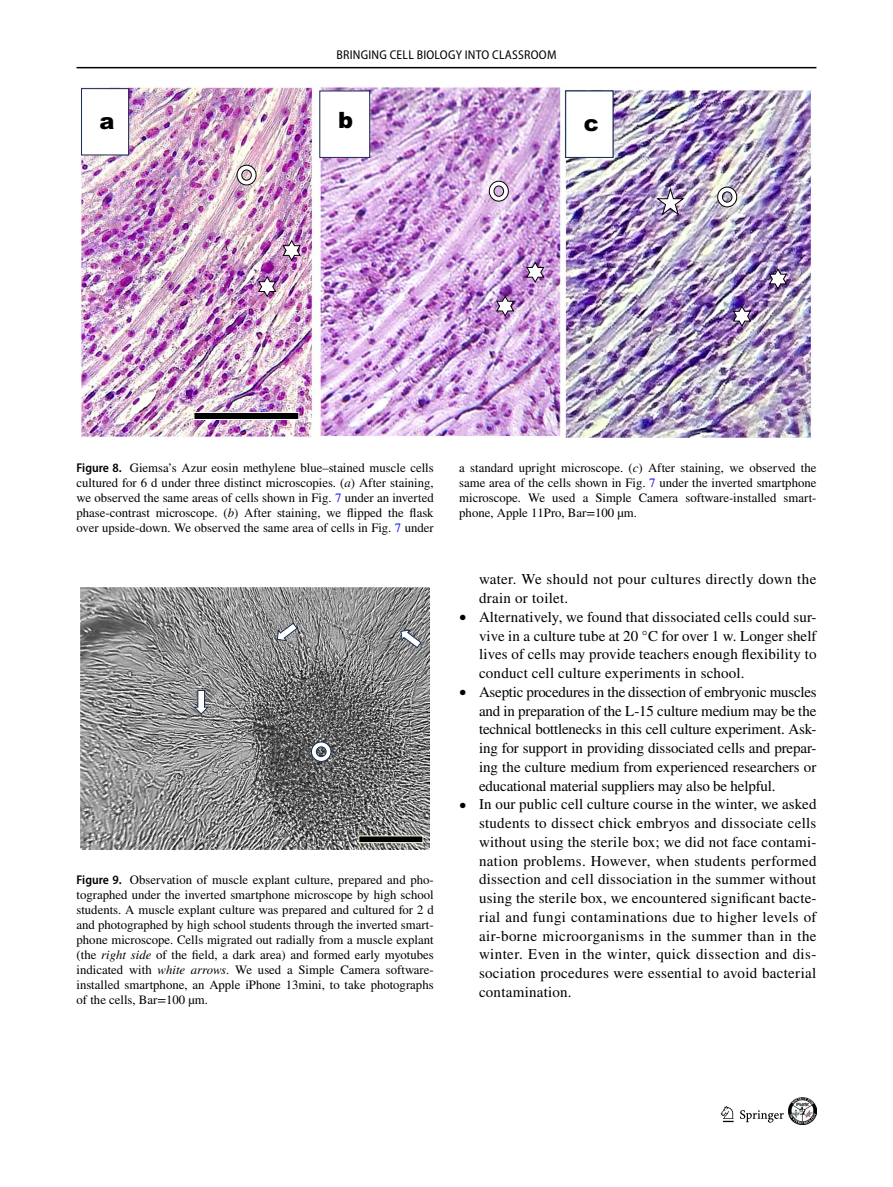
<style>
.page{position:relative;width:893px;height:1187px;background:#fff}
.page>*{position:absolute;margin:0;border:0;box-sizing:border-box;transform-origin:0 0}
.t1{font:22.5px "Arial Black 8";color:#000}
.t2{font:15px/18.8px "STIX";letter-spacing:.015em;color:#000;text-align:justify}
.t3{font:12.75px/15px "STIX";color:#000;text-align:justify}
.t4{font:12.75px "Myriad Pro Semi Cn 3";letter-spacing:.02em;color:#000}
.s1{font-family:"Myriad Pro";font-weight:600;font-stretch:semi-condensed}
.s2{font-style:italic}
.s3{color:#00f}
.s4{font-size:14.1px}
</style>
<div class="page">
<hr style="left:77px;top:67px;width:739px;height:1px;background:#000">
<svg style="left:721px;top:1106px;width:13px;height:15px"></svg>
<svg style="left:740px;top:1110px;width:44px;height:12px"></svg>
<img style="left:789px;top:1097px;width:27px;height:27px">
<img style="left:81px;top:87px;width:731px;height:350px">
<div style="left:81px;top:88px;width:48px;height:67px;background:#fff;border:1px solid #172c51"></div>
<div style="left:319px;top:90px;width:51px;height:68px;background:#fff;border:1px solid #172c51"></div>
<div style="left:565px;top:90px;width:48px;height:68px;background:#fff;border:1px solid #172c51"></div>
<svg style="left:495px;top:294px;width:20px;height:24px"></svg>
<svg style="left:717px;top:186px;width:21px;height:22px"></svg>
<svg style="left:488px;top:180px;width:21px;height:22px"></svg>
<svg style="left:732px;top:304px;width:20px;height:24px"></svg>
<svg style="left:257px;top:275px;width:20px;height:23px"></svg>
<svg style="left:236px;top:164px;width:21px;height:22px"></svg>
<svg style="left:768px;top:267px;width:20px;height:24px"></svg>
<div style="left:193px;top:412px;width:106px;height:8px;background:#000;border:1px solid #fff"></div>
<svg style="left:282px;top:239px;width:20px;height:23px"></svg>
<svg style="left:525px;top:260px;width:20px;height:24px"></svg>
<svg style="left:656px;top:186px;width:30px;height:31px"></svg>
<img style="left:81px;top:587px;width:348px;height:262px">
<svg style="left:358px;top:835px;width:65px;height:7px"></svg>
<svg style="left:194px;top:689px;width:15px;height:25px"></svg>
<svg style="left:277px;top:622px;width:21px;height:19px"></svg>
<svg style="left:400px;top:629px;width:22px;height:19px"></svg>
<svg style="left:311px;top:741px;width:21px;height:21px"></svg>
<p class="t4" style="left:336px;top:48px;width:222px">BRINGING CELL BIOLOGY INTO CLASSROOM</p>
<h1 class="t1" style="left:99px;top:105px;width:17px">a</h1>
<h1 class="t1" style="left:338px;top:104px;width:17px">b</h1>
<h1 class="t1" style="left:584px;top:107px;width:17px">c</h1>
<p class="t3" style="left:77px;top:461px;width:359px"><span class="s1">Figure 8.</span> Giemsa’s Azur eosin methylene blue–stained muscle cells cultured for 6 d under three distinct microscopies. (<span class="s2">a</span>) After staining, we observed the same areas of cells shown in Fig. <span class="s3">7</span> under an inverted phase-contrast microscope. (<span class="s2">b</span>) After staining, we flipped the flask over upside-down. We observed the same area of cells in Fig. <span class="s3">7</span> under</p>
<p class="t3" style="left:459px;top:461px;width:359px">a standard upright microscope. (<span class="s2">c</span>) After staining, we observed the same area of the cells shown in Fig. <span class="s3">7</span> under the inverted smartphone microscope. We used a Simple Camera software-installed smart&shy;phone, Apple 11Pro, Bar=100 µm.</p>
<p class="t3" style="left:77px;top:873px;width:359px"><span class="s1">Figure 9.</span> Observation of muscle explant culture, prepared and pho&shy;tographed under the inverted smartphone microscope by high school students. A muscle explant culture was prepared and cultured for 2 d and photographed by high school students through the inverted smart&shy;phone microscope. Cells migrated out radially from a muscle explant (the <span class="s2">right side</span> of the field, a dark area) and formed early myotubes indicated with <span class="s2">white arrows</span>. We used a Simple Camera software&shy;installed smartphone, an Apple iPhone 13mini, to take photographs of the cells, Bar=100 µm.</p>
<p class="t2" style="left:479px;top:571px;width:339px">water. We should not pour cultures directly down the drain or toilet.</p>
<p class="t2" style="left:479px;top:608px;width:339px;text-indent:-20px"><span class="s4">•</span> Alternatively, we found that dissociated cells could sur&shy;vive in a culture tube at 20 °C for over 1 w. Longer shelf lives of cells may provide teachers enough flexibility to conduct cell culture experiments in school.</p>
<p class="t2" style="left:479px;top:683px;width:339px;text-indent:-20px"><span class="s4">•</span> Aseptic procedures in the dissection of embryonic muscles and in preparation of the L-15 culture medium may be the technical bottlenecks in this cell culture experiment. Ask&shy;ing for support in providing dissociated cells and prepar&shy;ing the culture medium from experienced researchers or educational material suppliers may also be helpful.</p>
<p class="t2" style="left:479px;top:796px;width:339px;text-indent:-20px"><span class="s4">•</span> In our public cell culture course in the winter, we asked students to dissect chick embryos and dissociate cells without using the sterile box; we did not face contami&shy;nation problems. However, when students performed dissection and cell dissociation in the summer without using the sterile box, we encountered significant bacte&shy;rial and fungi contaminations due to higher levels of air-borne microorganisms in the summer than in the winter. Even in the winter, quick dissection and dis&shy;sociation procedures were essential to avoid bacterial contamination.</p>
</div>
